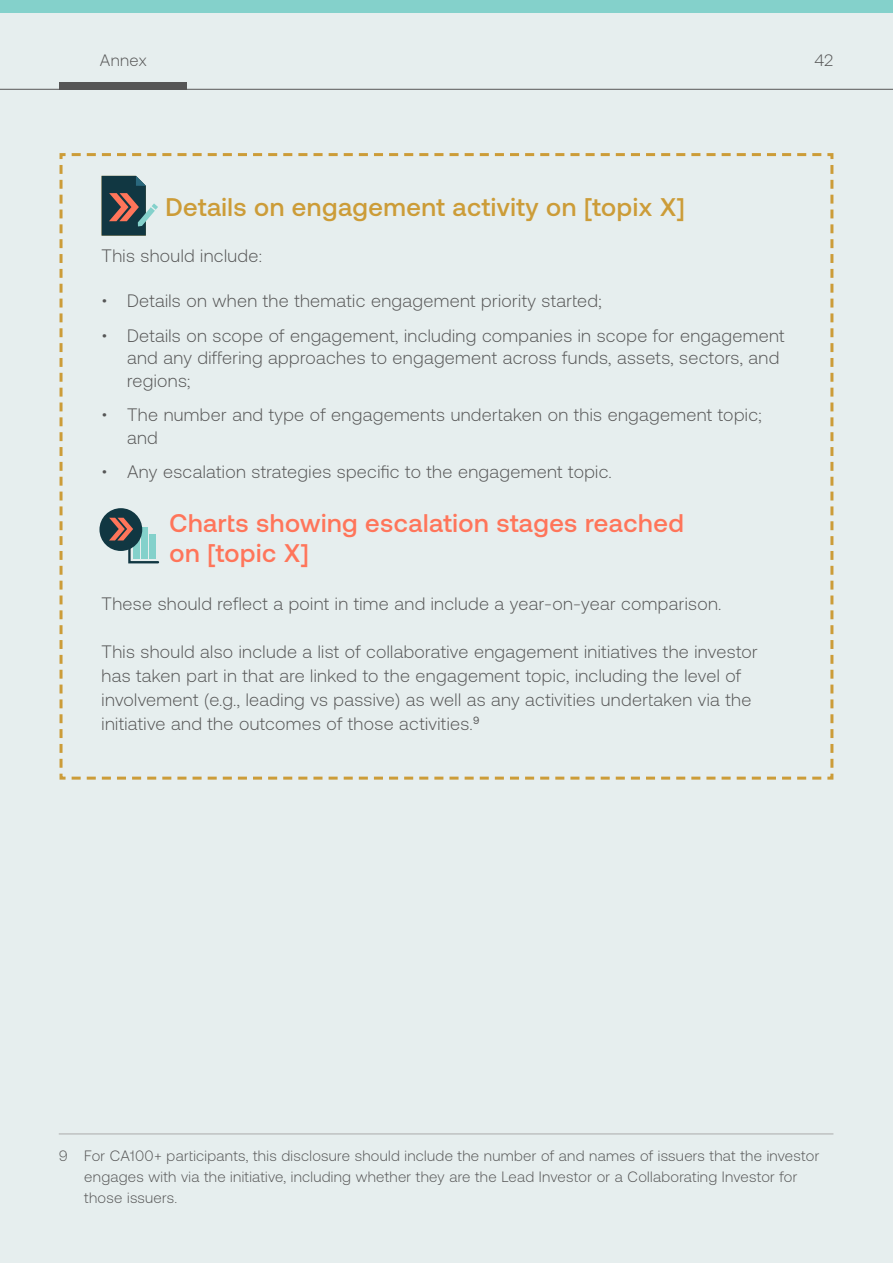
<style>
.page{position:relative;width:893px;height:1263px;background:#e6eeee}
.page>*{position:absolute;margin:0;border:0;box-sizing:border-box;transform-origin:0 0}
.Subheading_1{font:500 25.5px/30px "Aeonik";letter-spacing:.02em;color:#ff755a}
.Subheading_1-2{font:500 25.5px "Aeonik";letter-spacing:.02em;color:#cc9c38}
.Body_Text_-_Main{font:300 18px/22.5px "Aeonik";letter-spacing:.02em;color:#565656}
.Body_Text_-_Main-2{font:300 16.5px "Aeonik";letter-spacing:.02em;color:#565656}
.Footnotes_-_2{font:300 15px/21px "Aeonik";letter-spacing:.02em;color:#565656}
</style>
<div class="page">
<div style="left:0;top:0;width:893px;height:13px;background:#84d1cb"></div>
<hr style="left:0;top:89px;width:893px;height:1px;background:#565656">
<div style="left:60px;top:82px;width:127px;height:7px;background:#565656"></div>
<hr style="left:59px;top:1133px;width:774px;height:1px;background:#ababab">
<svg style="left:59px;top:153px;width:775px;height:627px"></svg>
<svg style="left:102px;top:176px;width:56px;height:60px"></svg>
<div style="left:99px;top:508px;width:43px;height:43px;background:#113742;border-radius:50%"></div>
<svg style="left:109px;top:518px;width:51px;height:47px"></svg>
<div style="left:150px;top:534px;width:6px;height:25px;background:#84d1cb"></div>
<p class="Body_Text_-_Main-2" style="left:100px;top:51px;width:48px">Annex</p>
<p class="Body_Text_-_Main-2" style="left:814px;top:51px;width:21px">42</p>
<p class="Subheading_1-2" style="left:165px;top:192px;width:521px">Details on engagement activity on [topix X]</p>
<p class="Body_Text_-_Main" style="left:102px;top:245px;width:162px">This should include:</p>
<p class="Body_Text_-_Main" style="left:102px;top:290px;width:502px">• Details on when the thematic engagement priority started;</p>
<p class="Body_Text_-_Main" style="left:127px;top:324px;width:658px;text-indent:-26px">• Details on scope of engagement, including companies in scope for engagement and any differing approaches to engagement across funds, assets, sectors, and regions;</p>
<p class="Body_Text_-_Main" style="left:127px;top:404px;width:636px;text-indent:-26px">• The number and type of engagements undertaken on this engagement topic; and</p>
<p class="Body_Text_-_Main" style="left:102px;top:461px;width:512px">• Any escalation strategies specific to the engagement topic.</p>
<p class="Subheading_1" style="left:170px;top:508px;width:516px">Charts showing escalation stages reached on [topic X]</p>
<p class="Body_Text_-_Main" style="left:102px;top:593px;width:621px">These should reflect a point in time and include a year-on-year comparison.</p>
<p class="Body_Text_-_Main" style="left:102px;top:640px;width:658px;line-height:24px">This should also include a list of collaborative engagement initiatives the investor has taken part in that are linked to the engagement topic, including the level of involvement (e.g., leading vs passive) as well as any activities undertaken via the initiative and the outcomes of those activities.<sup>9</sup></p>
<p class="Footnotes_-_2" style="left:84px;top:1146px;width:737px;text-indent:-26px">9 For CA100+ participants, this disclosure should include the number of and names of issuers that the investor engages with via the initiative, including whether they are the Lead Investor or a Collaborating Investor for those issuers.</p>
</div>
